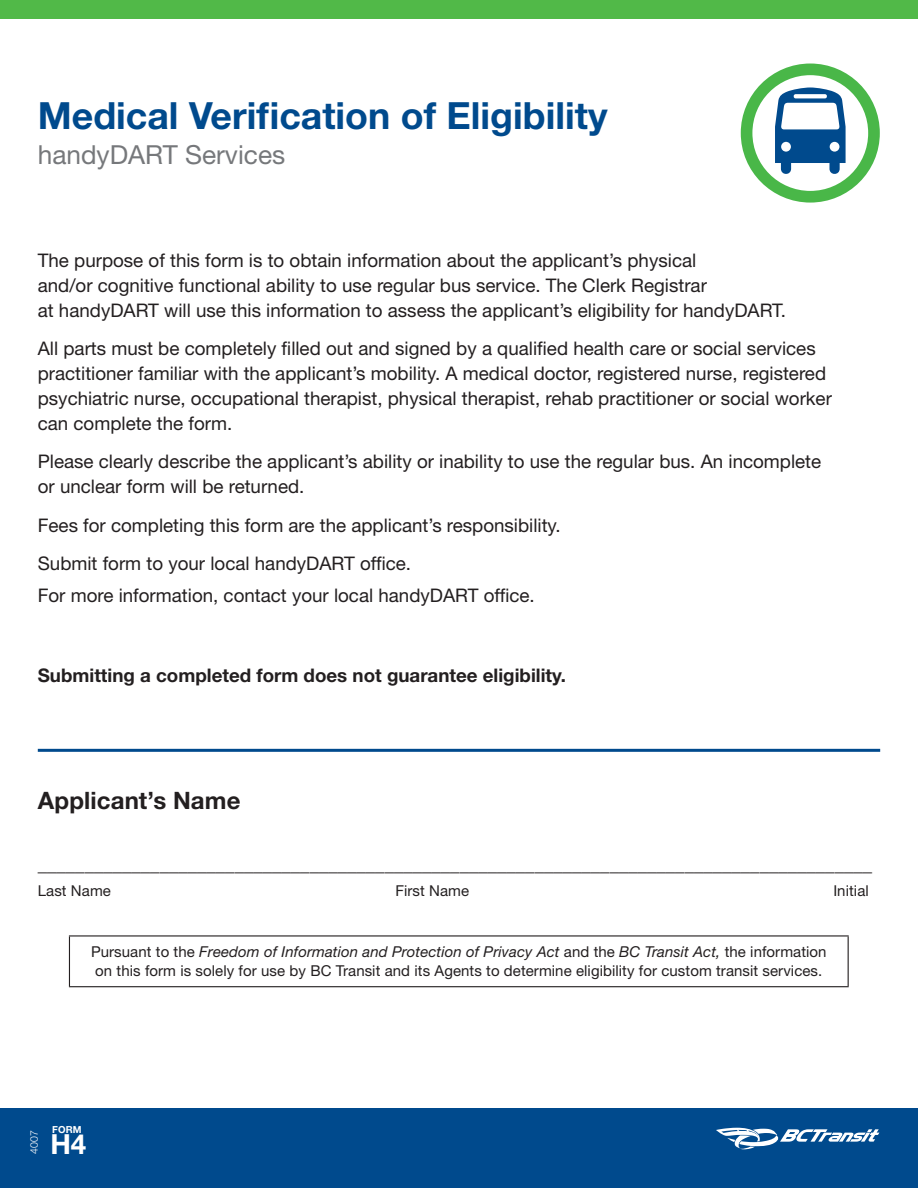
<style>
.page{position:relative;width:918px;height:1188px;background:#fff}
.page>*{position:absolute;margin:0;border:0;box-sizing:border-box;transform-origin:0 0}
.t1{font:700 37.5px "Helvetica Neue LT Std";color:#004a8d}
.t2{font:700 27.75px "Helvetica Neue LT Std";color:#fff}
.t3{font:26.25px "Helvetica Neue LT Std";color:#76787b}
.t4{font:700 24px "Helvetica Neue LT Std";letter-spacing:.005em;color:#231f20}
.t5{font:18.75px/24.9px "Helvetica Neue LT Std";color:#231f20}
.t6{font:700 18.75px "Helvetica Neue LT Std";color:#231f20}
.t7{font:15px/19.5px "Helvetica Neue LT Std";letter-spacing:.005em;color:#231f20}
.t8{font:300 10.5px "Helvetica Neue LT Std";color:#fff}
.t9{font:700 9.75px "Helvetica Neue LT Std";color:#fff}
.s1{font-style:italic}
</style>
<div class="page">
<div style="left:0;top:1108px;width:918px;height:80px;background:#004a8d"></div>
<svg style="left:716px;top:1128px;width:163px;height:21px"></svg>
<hr style="left:69px;top:935px;width:780px;height:2px;background:#231f20">
<hr style="left:69px;top:937px;width:1px;height:49px;background:#231f20">
<hr style="left:848px;top:937px;width:1px;height:49px;background:#231f20">
<hr style="left:69px;top:986px;width:780px;height:1px;background:#231f20">
<svg style="left:747px;top:69px;width:127px;height:128px"></svg>
<div style="left:741px;top:64px;width:139px;height:139px;border:12px solid #49b748;border-radius:50%"></div>
<svg style="left:775px;top:87px;width:71px;height:89px"></svg>
<div style="left:0;top:0;width:918px;height:18px;background:#51b948"></div>
<hr style="left:38px;top:749px;width:842px;height:3px;background:#004a8d">
<h1 class="t1" style="left:38px;top:92px;width:571px">Medical Verification of Eligibility</h1>
<h3 class="t3" style="left:38px;top:139px;width:249px">handyDART Services</h3>
<p class="t5" style="left:38px;top:248px;width:750px">The purpose of this form is to obtain information about the applicant’s physical<br>and/or cognitive functional ability to use regular bus service. The Clerk Registrar<br>at handyDART will use this information to assess the applicant’s eligibility for handyDART.</p>
<p class="t5" style="left:38px;top:336px;width:796px">All parts must be completely filled out and signed by a qualified health care or social services practitioner familiar with the applicant’s mobility. A medical doctor, registered nurse, registered psychiatric nurse, occupational therapist, physical therapist, rehab practitioner or social worker can complete the form.</p>
<p class="t5" style="left:38px;top:449px;width:785px">Please clearly describe the applicant’s ability or inability to use the regular bus. An incomplete or unclear form will be returned.</p>
<p class="t5" style="left:38px;top:506px;width:525px;line-height:38.4px">Fees for completing this form are the applicant’s responsibility.<br>Submit form to your local handyDART office.</p>
<p class="t5" style="left:38px;top:582px;width:498px">For more information, contact your local handyDART office.</p>
<p class="t6" style="left:38px;top:664px;width:530px">Submitting a completed form does not guarantee eligibility.</p>
<p class="t4" style="left:38px;top:786px;width:204px">Applicant’s Name</p>
<p class="t5" style="left:38px;top:851px;width:836px">_________________________________________________________________________________________</p>
<p class="t7" style="left:38px;top:880px;width:75px">Last Name</p>
<p class="t7" style="left:395px;top:880px;width:75px">First Name</p>
<p class="t7" style="left:833px;top:880px;width:37px">Initial</p>
<p class="t7" style="left:91px;top:942px;width:737px">Pursuant to the <span class="s1">Freedom of Information and Protection of Privacy Act</span> and the <span class="s1">BC Transit Act,</span> the information on this form is solely for use by BC Transit and its Agents to determine eligibility for custom transit services.</p>
<p class="t8" style="left:28px;top:1154px;width:25px;rotate:-90deg">4007</p>
<p class="t9" style="left:52px;top:1123px;width:31px">FORM</p>
<h2 class="t2" style="left:50px;top:1127px;width:37px">H4</h2>
</div>
